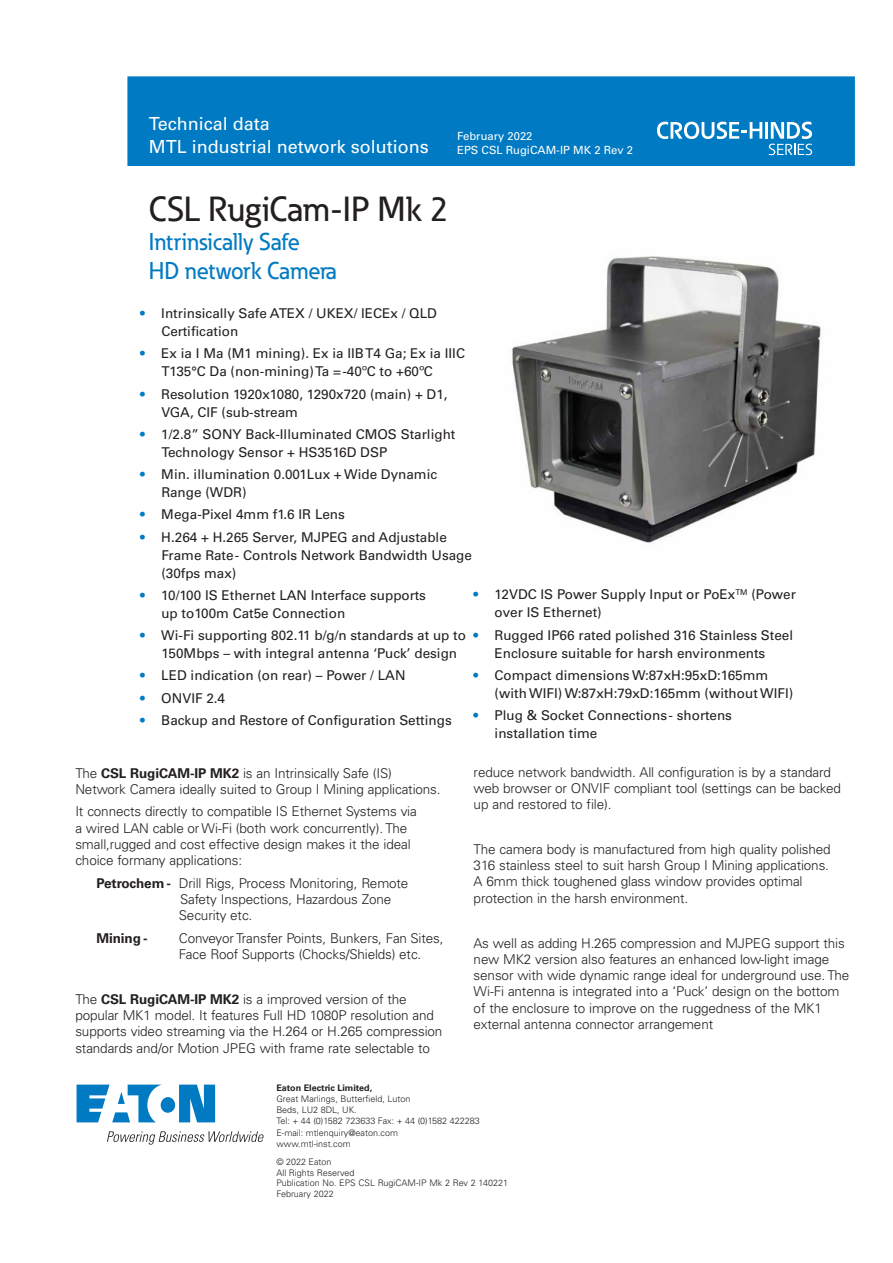
<style>
.page{position:relative;width:893px;height:1263px;background:#fff}
.page>*{position:absolute;margin:0;border:0;box-sizing:border-box;transform-origin:0 0}
.Front_Title_2{font:500 34.5px "Eaton";color:#231f20}
.t1{font:500 24px/28.8px "Eaton";color:#007ac2}
.t2{font:18px/23.2px "Univers LT Pro 55 Roman";color:#fff}
.Intro_text{font:300 13.5px/16.2px "Univers LT Pro 45";letter-spacing:-.01em;color:#231f20}
.t3{font:13.5px/18px "Univers LT Pro 55 Roman";color:#231f20}
.Intro_text-2{font:700 13.5px "Univers LT Pro 65";letter-spacing:-.01em;color:#231f20}
.t4{font:11.25px/14.2px "Univers LT Pro 55 Roman";color:#fff}
.t5{font:300 9px/11.2px "Univers LT Pro 45";color:#231f20}
.t6{font:700 9px "Univers LT Pro 65";color:#231f20}
.s1{font-family:"Univers LT Pro 65";font-weight:700;color:#007ac2}
.s2{font-family:"Univers LT Pro 65";font-weight:700}
</style>
<div class="page">
<div style="left:128px;top:77px;width:727px;height:89px;background:#007ac2"></div>
<svg style="left:657px;top:122px;width:105px;height:17px"></svg>
<hr style="left:765px;top:122px;width:3px;height:17px;background:#fff">
<svg style="left:769px;top:122px;width:43px;height:33px"></svg>
<svg style="left:77px;top:1084px;width:138px;height:38px"></svg>
<svg style="left:107px;top:1131px;width:157px;height:13px"></svg>
<img style="left:510px;top:255px;width:311px;height:288px">
<h3 class="t2" style="left:149px;top:112px;width:282px">Technical data<br>MTL industrial network solutions</h3>
<p class="t4" style="left:457px;top:129px;width:177px">February 2022<br>EPS CSL RugiCAM-IP MK 2 Rev 2</p>
<p class="Front_Title_2" style="left:149px;top:188px;width:301px">CSL RugiCam-IP Mk 2</p>
<p class="t1" style="left:149px;top:227px;width:189px">Intrinsically Safe<br>HD network Camera</p>
<p class="t3" style="left:161px;top:304px;width:277px;text-indent:-21px"><span class="s1">•</span> Intrinsically Safe ATEX / UKEX/ IECEx / QLD<br>Certification</p>
<p class="t3" style="left:161px;top:345px;width:305px;text-indent:-21px"><span class="s1">•</span> Ex ia I Ma (M1 mining). Ex ia IIB T4 Ga; Ex ia IIIC<br>T135°C Da (non-mining) Ta = -40ºC to +60ºC</p>
<p class="t3" style="left:161px;top:385px;width:288px;text-indent:-21px"><span class="s1">•</span> Resolution 1920x1080, 1290x720 (main) + D1,<br>VGA, CIF (sub-stream</p>
<p class="t3" style="left:161px;top:425px;width:296px;text-indent:-21px"><span class="s1">•</span> 1/2.8” SONY Back-Illuminated CMOS Starlight<br>Technology Sensor + HS3516D DSP</p>
<p class="t3" style="left:161px;top:465px;width:277px;text-indent:-21px"><span class="s1">•</span> Min. illumination 0.001Lux + Wide Dynamic<br>Range (WDR)</p>
<p class="t3" style="left:140px;top:506px;width:206px"><span class="s1">•</span> Mega-Pixel 4mm f1.6 IR Lens</p>
<p class="t3" style="left:161px;top:528px;width:312px;text-indent:-21px"><span class="s1">•</span> H.264 + H.265 Server, MJPEG and Adjustable<br>Frame Rate - Controls Network Bandwidth Usage (30fps max)</p>
<p class="t3" style="left:161px;top:586px;width:266px;text-indent:-21px"><span class="s1">•</span> 10/100 IS Ethernet LAN Interface supports up to100m Cat5e Connection</p>
<p class="t3" style="left:161px;top:626px;width:306px;text-indent:-21px"><span class="s1">•</span> Wi-Fi supporting 802.11 b/g/n standards at up to<br>150Mbps – with integral antenna ‘Puck’ design</p>
<p class="t3" style="left:140px;top:667px;width:267px"><span class="s1">•</span> LED indication (on rear) – Power / LAN</p>
<p class="t3" style="left:140px;top:689px;width:86px"><span class="s1">•</span> ONVIF 2.4</p>
<p class="t3" style="left:140px;top:711px;width:313px"><span class="s1">•</span> Backup and Restore of Configuration Settings</p>
<p class="t3" style="left:495px;top:586px;width:303px;text-indent:-21px"><span class="s1">•</span> 12VDC IS Power Supply Input or PoEx<sup>TM</sup> (Power over IS Ethernet)</p>
<p class="t3" style="left:474px;top:626px;width:321px;text-align:center"><span class="s1">•</span> Rugged IP66 rated polished 316 Stainless Steel<br>Enclosure suitable for harsh environments</p>
<p class="t3" style="left:495px;top:666px;width:300px;text-indent:-21px"><span class="s1">•</span> Compact dimensions W:87xH:95xD:165mm (with WIFI) W:87xH:79xD:165mm (without WIFI)</p>
<p class="t3" style="left:495px;top:706px;width:239px;text-indent:-21px"><span class="s1">•</span> Plug &amp; Socket Connections - shortens installation time</p>
<p class="Intro_text" style="left:75px;top:765px;width:367px">The <span class="s2">CSL RugiCAM-IP MK2</span> is an Intrinsically Safe (IS)<br>Network Camera ideally suited to Group I Mining applications.</p>
<p class="Intro_text" style="left:75px;top:803px;width:343px">It connects directly to compatible IS Ethernet Systems via a wired LAN cable or Wi-Fi (both work concurrently). The small,rugged and cost effective design makes it the ideal choice formany applications:</p>
<p class="Intro_text" style="left:179px;top:875px;width:231px;text-indent:-82px"><span class="s2">Petrochem -</span> Drill Rigs, Process Monitoring, Remote<br>Safety Inspections, Hazardous Zone<br>Security etc.</p>
<p class="Intro_text-2" style="left:97px;top:930px;width:52px">Mining -</p>
<p class="Intro_text" style="left:179px;top:930px;width:266px">Conveyor Transfer Points, Bunkers, Fan Sites,<br>Face Roof Supports (Chocks/Shields) etc.</p>
<p class="Intro_text" style="left:75px;top:991px;width:369px">The <span class="s2">CSL RugiCAM-IP MK2</span> is a improved version of the popular MK1 model. It features Full HD 1080P resolution and supports video streaming via the H.264 or H.265 compression standards and/or Motion JPEG with frame rate selectable to</p>
<p class="Intro_text" style="left:474px;top:763px;width:369px">reduce network bandwidth. All configuration is by a standard web browser or ONVIF compliant tool (settings can be backed up and restored to file).</p>
<p class="Intro_text" style="left:474px;top:841px;width:359px">The camera body is manufactured from high quality polished 316 stainless steel to suit harsh Group I Mining applications.<br>A 6mm thick toughened glass window provides optimal protection in the harsh environment.</p>
<p class="Intro_text" style="left:474px;top:935px;width:377px">As well as adding H.265 compression and MJPEG support this new MK2 version also features an enhanced low-light image sensor with wide dynamic range ideal for underground use. The Wi-Fi antenna is integrated into a ‘Puck’ design on the bottom of the enclosure to improve on the ruggedness of the MK1 external antenna connector arrangement</p>
<p class="t6" style="left:276px;top:1082px;width:97px">Eaton Electric Limited,</p>
<p class="t5" style="left:276px;top:1093px;width:205px">Great Marlings, Butterfield, Luton<br>Beds, LU2 8DL, UK.<br>Tel: + 44 (0)1582 723633 Fax: + 44 (0)1582 422283<br>E-mail: mtlenquiry@eaton.com<br>www.mtl-inst.com</p>
<p class="t5" style="left:276px;top:1156px;width:233px;line-height:10.8px">© 2022 Eaton<br>All Rights Reserved<br>Publication No. EPS CSL RugiCAM-IP Mk 2 Rev 2 140221<br>February 2022</p>
</div>
